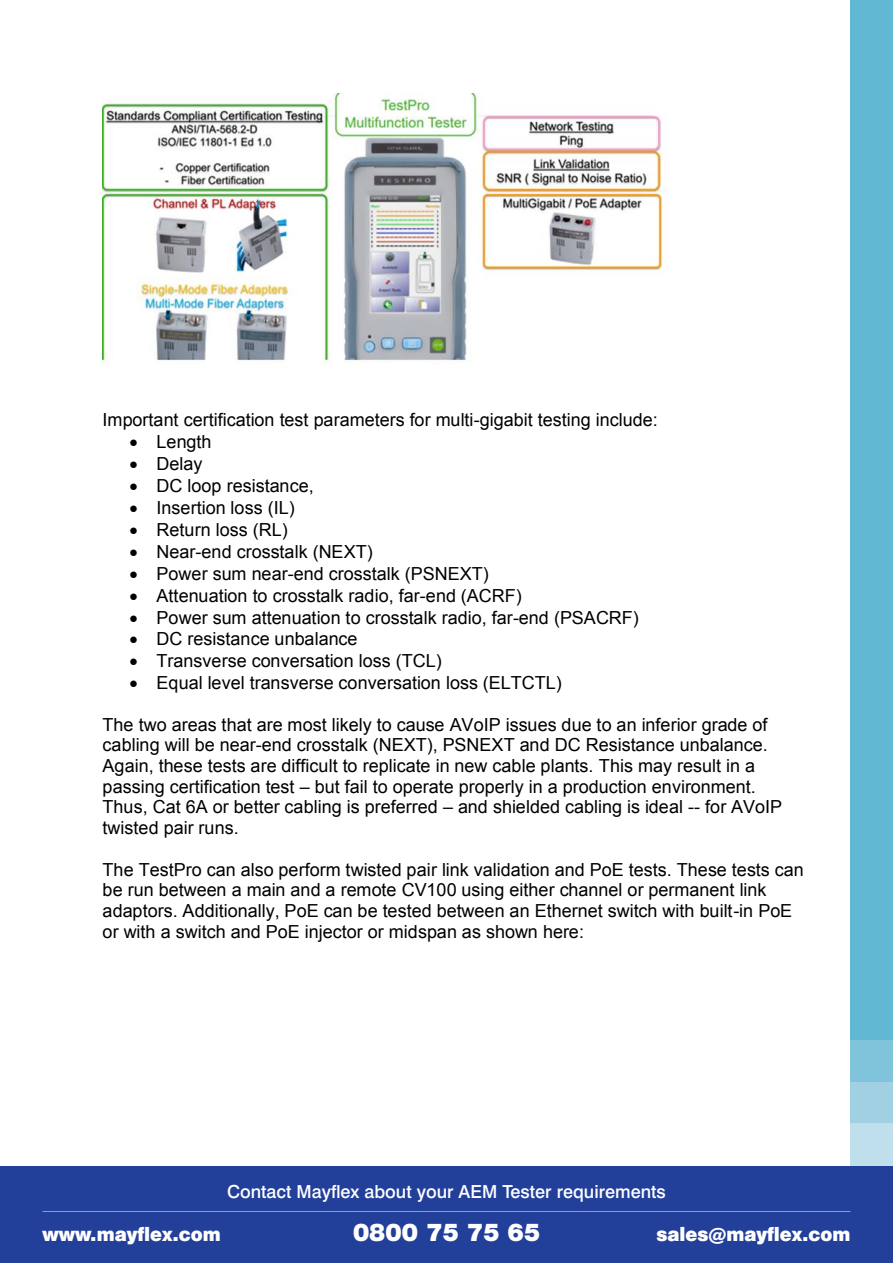
<style>
.page{position:relative;width:893px;height:1263px;background:#fff}
.page>*{position:absolute;margin:0;border:0;box-sizing:border-box;transform-origin:0 0}
.t1{font:22.5px "Swiss 721 BT Black No 2";color:#fff}
.t2{font:18px/20.7px "Arial";color:#000}
.t3{font:500 18px "Swiss 721 BT";color:#fff}
.t4{font:18px "Swiss 721 BT Black No 2";color:#fff}
</style>
<div class="page">
<img style="left:103px;top:93px;width:565px;height:270px">
<div style="left:850px;top:1082px;width:43px;height:42px;background:#a1d0e2"></div>
<div style="left:850px;top:1124px;width:43px;height:42px;background:#bedfeb"></div>
<div style="left:850px;top:1040px;width:43px;height:42px;background:#80c4dc"></div>
<div style="left:850px;top:0;width:43px;height:1040px;background:#60b8d2"></div>
<div style="left:0;top:1166px;width:893px;height:97px;background:#223f99"></div>
<hr style="left:43px;top:1211px;width:807px;height:1px;background:#57b6ce">
<p class="t2" style="left:103px;top:410px;width:557px">Important certification test parameters for multi-gigabit testing include:</p>
<p class="t2" style="left:130px;top:432px;width:84px">• Length</p>
<p class="t2" style="left:130px;top:453px;width:75px">• Delay</p>
<p class="t2" style="left:130px;top:475px;width:186px">• DC loop resistance,</p>
<p class="t2" style="left:130px;top:497px;width:167px">• Insertion loss (IL)</p>
<p class="t2" style="left:130px;top:519px;width:160px">• Return loss (RL)</p>
<p class="t2" style="left:130px;top:541px;width:245px">• Near-end crosstalk (NEXT)</p>
<p class="t2" style="left:130px;top:563px;width:361px">• Power sum near-end crosstalk (PSNEXT)</p>
<p class="t2" style="left:130px;top:585px;width:394px">• Attenuation to crosstalk radio, far-end (ACRF)</p>
<p class="t2" style="left:130px;top:607px;width:511px">• Power sum attenuation to crosstalk radio, far-end (PSACRF)</p>
<p class="t2" style="left:130px;top:629px;width:230px">• DC resistance unbalance</p>
<p class="t2" style="left:130px;top:651px;width:314px">• Transverse conversation loss (TCL)</p>
<p class="t2" style="left:130px;top:673px;width:434px">• Equal level transverse conversation loss (ELTCTL)</p>
<p class="t2" style="left:103px;top:714px;width:681px">The two areas that are most likely to cause AVoIP issues due to an inferior grade of cabling will be near-end crosstalk (NEXT), PSNEXT and DC Resistance unbalance.<br>Again, these tests are difficult to replicate in new cable plants. This may result in a passing certification test – but fail to operate properly in a production environment.<br>Thus, Cat 6A or better cabling is preferred – and shielded cabling is ideal -- for AVoIP twisted pair runs.</p>
<p class="t2" style="left:103px;top:859px;width:703px">The TestPro can also perform twisted pair link validation and PoE tests. These tests can be run between a main and a remote CV100 using either channel or permanent link adaptors. Additionally, PoE can be tested between an Ethernet switch with built-in PoE or with a switch and PoE injector or midspan as shown here:</p>
<p class="t3" style="left:227px;top:1181px;width:440px">Contact Mayflex about your AEM Tester requirements</p>
<p class="t4" style="left:43px;top:1221px;width:180px">www.mayflex.com</p>
<p class="t1" style="left:353px;top:1217px;width:188px">0800 75 75 65</p>
<p class="t4" style="left:656px;top:1221px;width:195px">sales@mayflex.com</p>
</div>
